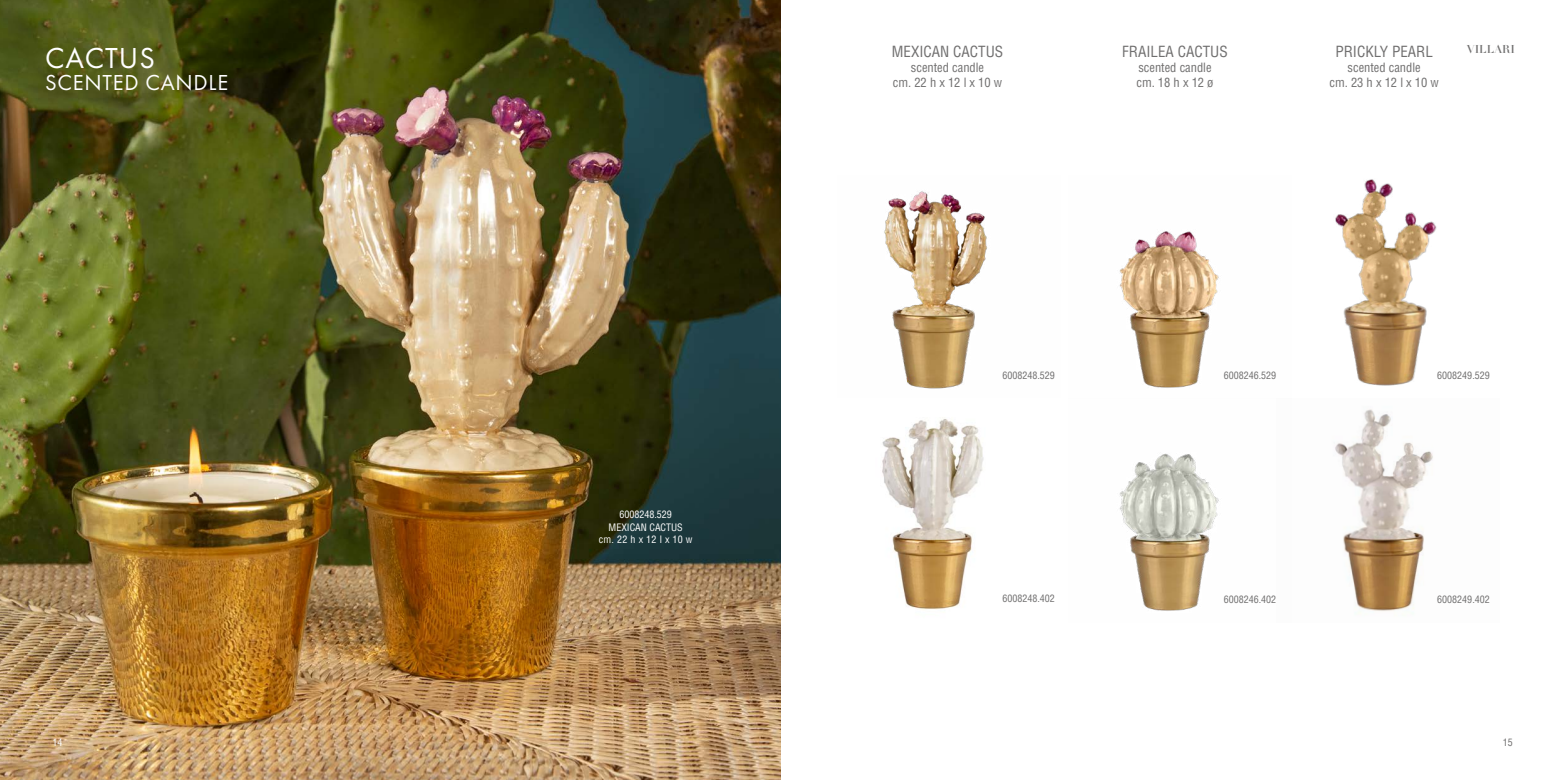
<style>
.page{position:relative;width:1560px;height:780px;background:#fff}
.page>*{position:absolute;margin:0;border:0;box-sizing:border-box;transform-origin:0 0}
.t1{font:30px "Futura PT";letter-spacing:.035em;color:#fff}
.t2{font:22.5px "Futura PT";letter-spacing:.035em;color:#fff}
.t3{font:condensed 15px "Helvetica";color:#706f6f}
.t4{font:condensed 12.5px/15px "Helvetica";color:#706f6f;text-align:center}
.t5{font:11.25px "Didot LT Std Headline";color:#706f6f}
.t6{font:condensed 10px "Helvetica";color:#706f6f}
.t7{font:condensed 10px/12.5px "Helvetica";color:#fff;text-align:center}
</style>
<div class="page">
<img style="left:0;top:0;width:780px;height:780px">
<img style="left:1335px;top:179px;width:102px;height:434px">
<img style="left:1119px;top:231px;width:100px;height:380px">
<img style="left:882px;top:191px;width:105px;height:419px">
<h1 class="t1" style="left:45px;top:40px;width:111px">CACTUS</h1>
<h2 class="t2" style="left:45px;top:70px;width:185px">SCENTED CANDLE</h2>
<p class="t7" style="left:53px;top:736px;width:11px">14</p>
<p class="t7" style="left:598px;top:508px;width:95px">6008248.529<br>MEXICAN CACTUS<br>cm. 22 h x 12 l x 10 w</p>
<p class="t3" style="left:891px;top:42px;width:113px">MEXICAN CACTUS</p>
<p class="t4" style="left:892px;top:60px;width:111px">scented candle<br>cm. 22 h x 12 l x 10 w</p>
<p class="t3" style="left:1122px;top:42px;width:107px">FRAILEA CACTUS</p>
<p class="t4" style="left:1136px;top:60px;width:79px;text-align:left">scented candle cm. 18 h x 12 ø</p>
<p class="t3" style="left:1335px;top:42px;width:99px">PRICKLY PEARL</p>
<p class="t4" style="left:1329px;top:60px;width:111px">scented candle<br>cm. 23 h x 12 l x 10 w</p>
<p class="t5" style="left:1466px;top:42px;width:50px">VILLARI</p>
<p class="t6" style="left:1002px;top:369px;width:54px">6008248.529</p>
<p class="t6" style="left:1002px;top:592px;width:54px">6008248.402</p>
<p class="t6" style="left:1223px;top:369px;width:54px">6008246.529</p>
<p class="t6" style="left:1223px;top:593px;width:54px">6008246.402</p>
<p class="t6" style="left:1436px;top:369px;width:54px">6008249.529</p>
<p class="t6" style="left:1436px;top:593px;width:54px">6008249.402</p>
<p class="t6" style="left:1502px;top:736px;width:11px">15</p>
</div>
